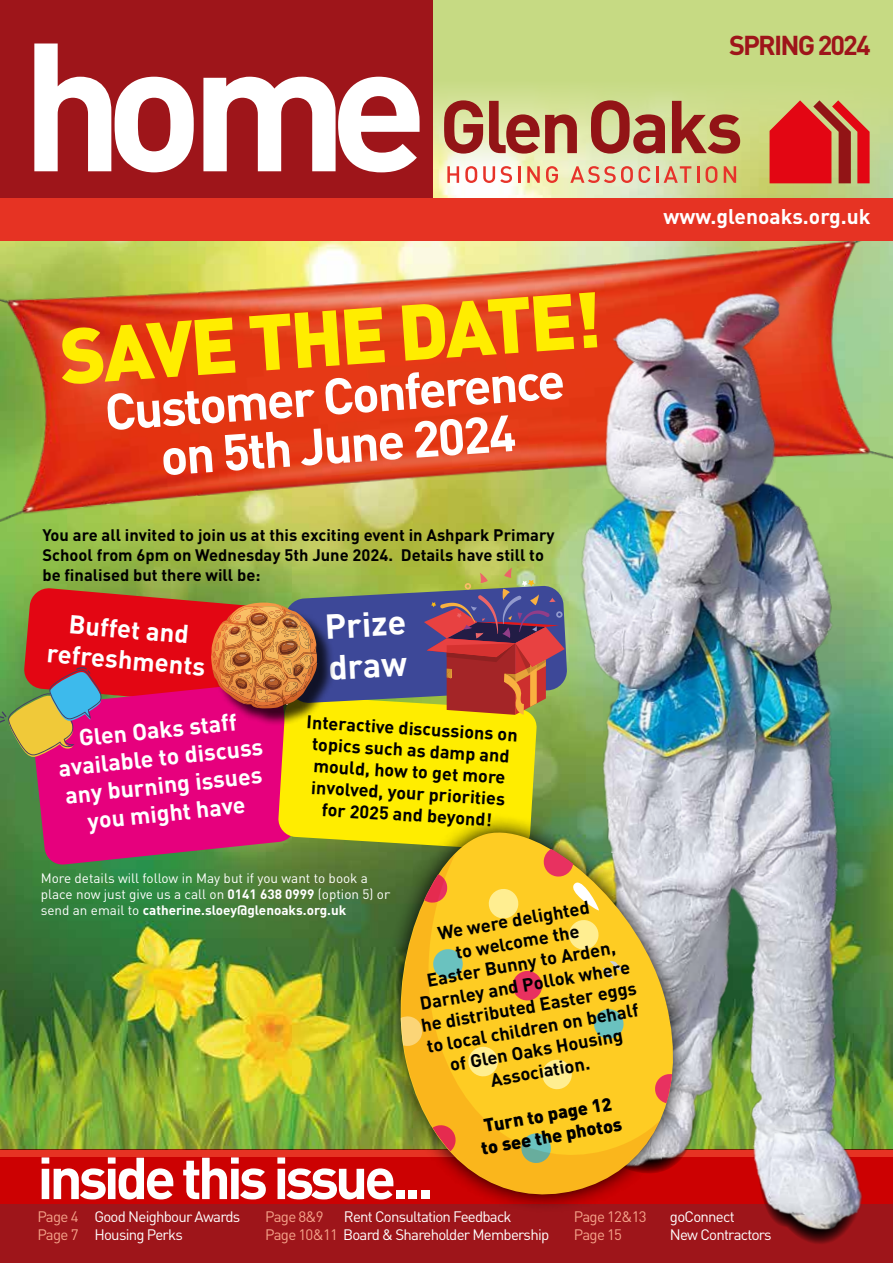
<style>
.page{position:relative;width:893px;height:1263px;background:#fff}
.page>*{position:absolute;margin:0;border:0;box-sizing:border-box;transform-origin:0 0}
.t1{font:700 179.55px "DIN";color:#fff}
.t2{font:900 77.4px "DIN";color:#ffed00}
.t3{font:700 58.2px "DIN";letter-spacing:-.07em;color:#fff}
.t4{font:700 50.55px/48.8px "DIN";color:#fff;text-align:center}
.t5{font:700 34.2px/41.1px "DIN";color:#fff}
.t6{font:700 27px "DIN";letter-spacing:-.07em;color:#9e151a}
.t7{font:700 25.65px/30.8px "DIN";color:#fff;text-align:center}
.t8{font:700 23.25px/27.9px "DIN";color:#fff;text-align:center}
.t9{font:700 21px "DIN";color:#fff}
.t10{font:700 18.3px/21.9px "DIN";color:#000;text-align:center}
.t11{font:900 18.3px/21.9px "DIN";color:#000;text-align:center}
.t12{font:700 18px/21.6px "DIN";color:#000;text-align:center}
.t13{font:700 16.5px/19.8px "DIN";color:#000}
.t14{font:15px/18px "DIN";letter-spacing:-.05em;color:#fff}
.t15{font:15px "DIN";letter-spacing:-.05em;color:#f5a38a}
.t16{font:13.5px/16.2px "DIN";color:#fff}
.s1{font-weight:700}
.s2{color:#f5a38a}
</style>
<div class="page">
<div style="left:0;top:0;width:893px;height:200px;background:#c6da83"></div>
<img style="left:0;top:74px;width:893px;height:1075px">
<img style="left:0;top:240px;width:893px;height:299px">
<div style="left:0;top:0;width:432px;height:200px;background:#9e151a"></div>
<div style="left:0;top:198px;width:893px;height:42px;background:#e63323"></div>
<svg style="left:769px;top:100px;width:101px;height:83px"></svg>
<svg style="left:444px;top:100px;width:39px;height:54px;background:#b47058"></svg>
<svg style="left:489px;top:101px;width:88px;height:53px;background:#bb8565"></svg>
<svg style="left:591px;top:100px;width:74px;height:54px;background:#b37a5c"></svg>
<svg style="left:672px;top:101px;width:68px;height:53px"></svg>
<svg style="left:447px;top:166px;width:12px;height:17px"></svg>
<svg style="left:465px;top:166px;width:12px;height:17px"></svg>
<svg style="left:483px;top:166px;width:29px;height:17px"></svg>
<svg style="left:518px;top:166px;width:2px;height:17px"></svg>
<svg style="left:527px;top:166px;width:13px;height:17px"></svg>
<svg style="left:546px;top:166px;width:12px;height:17px"></svg>
<svg style="left:570px;top:166px;width:80px;height:17px"></svg>
<hr style="left:656px;top:166px;width:3px;height:17px;background:#e7332a">
<svg style="left:664px;top:166px;width:27px;height:17px"></svg>
<svg style="left:697px;top:166px;width:2px;height:17px"></svg>
<svg style="left:705px;top:166px;width:12px;height:17px"></svg>
<svg style="left:724px;top:166px;width:12px;height:17px"></svg>
<svg style="left:0;top:1149px;width:350px;height:55px;background:#cd0706"></svg>
<div style="left:0;top:1204px;width:893px;height:59px;background:#9e151a"></div>
<img style="left:453px;top:246px;width:440px;height:998px">
<svg style="left:350px;top:798px;width:378px;height:437px"></svg>
<svg style="left:382px;top:820px;width:309px;height:388px;background:#bc9e95"></svg>
<svg style="left:661px;top:1073px;width:11px;height:30px"></svg>
<svg style="left:388px;top:853px;width:273px;height:355px;background:#d98c29"></svg>
<img style="left:0;top:567px;width:640px;height:523px">
<h1 class="t1" style="left:21px;top:-11px;width:408px">home</h1>
<h3 class="t6" style="left:729px;top:28px;width:143px">SPRING 2024</h3>
<p class="t9" style="left:664px;top:203px;width:209px">www.glenoaks.org.uk</p>
<h2 class="t2" style="left:56px;top:305px;width:544px;rotate:-4deg">SAVE THE DATE!</h2>
<h3 class="t4" style="left:103px;top:386px;width:463px;rotate:-4deg">Customer Conference on 5th June 2024</h3>
<p class="t13" style="left:43px;top:524px;width:514px">You are all invited to join us at this exciting event in Ashpark Primary<br>School from 6pm on Wednesday 5th June 2024. Details have still to be finalised but there will be:</p>
<h3 class="t5" style="left:324px;top:604px;width:83px;rotate:-3deg">Prize draw</h3>
<h3 class="t7" style="left:51px;top:606px;width:160px;rotate:5deg">Buffet and refreshments</h3>
<p class="t8" style="left:54px;top:725px;width:207px;rotate:-6deg">Glen Oaks staff available to discuss any burning issues you might have</p>
<p class="t12" style="left:308px;top:709px;width:213px;rotate:4deg">Interactive discussions on topics such as damp and mould, how to get more involved, your priorities for 2025 and beyond!</p>
<p class="t16" style="left:41px;top:869px;width:350px">More details will follow in May but if you want to book a place now just give us a call on <span class="s1">0141 638 0999</span> (option 5) or send an email to <span class="s1">catherine.sloey@glenoaks.org.uk</span></p>
<p class="t10" style="left:404px;top:928px;width:220px;rotate:-10deg">We were delighted<br>to welcome the<br>Easter Bunny to Arden,<br>Darnley and Pollok where he distributed Easter eggs to local children on behalf of Glen Oaks Housing<br>Association.</p>
<p class="t11" style="left:476px;top:1115px;width:144px;rotate:-10deg">Turn to page 12 to see the photos</p>
<h3 class="t3" style="left:37px;top:1140px;width:398px">inside this issue...</h3>
<p class="t15" style="left:265px;top:1207px;width:60px">Page 8&amp;9</p>
<p class="t14" style="left:265px;top:1207px;width:285px;text-indent:79px">Rent Consultation Feedback<br><span class="s2">Page 10&amp;11</span> Board &amp; Shareholder Membership</p>
<p class="t15" style="left:574px;top:1207px;width:74px">Page 12&amp;13</p>
<p class="t14" style="left:670px;top:1207px;width:66px">goConnect</p>
<p class="t14" style="left:37px;top:1207px;width:204px"><span class="s2">Page 4</span> Good Neighbour Awards<br><span class="s2">Page 7</span> Housing Perks</p>
<p class="t15" style="left:574px;top:1225px;width:50px">Page 15</p>
<p class="t14" style="left:670px;top:1225px;width:103px">New Contractors</p>
</div>
